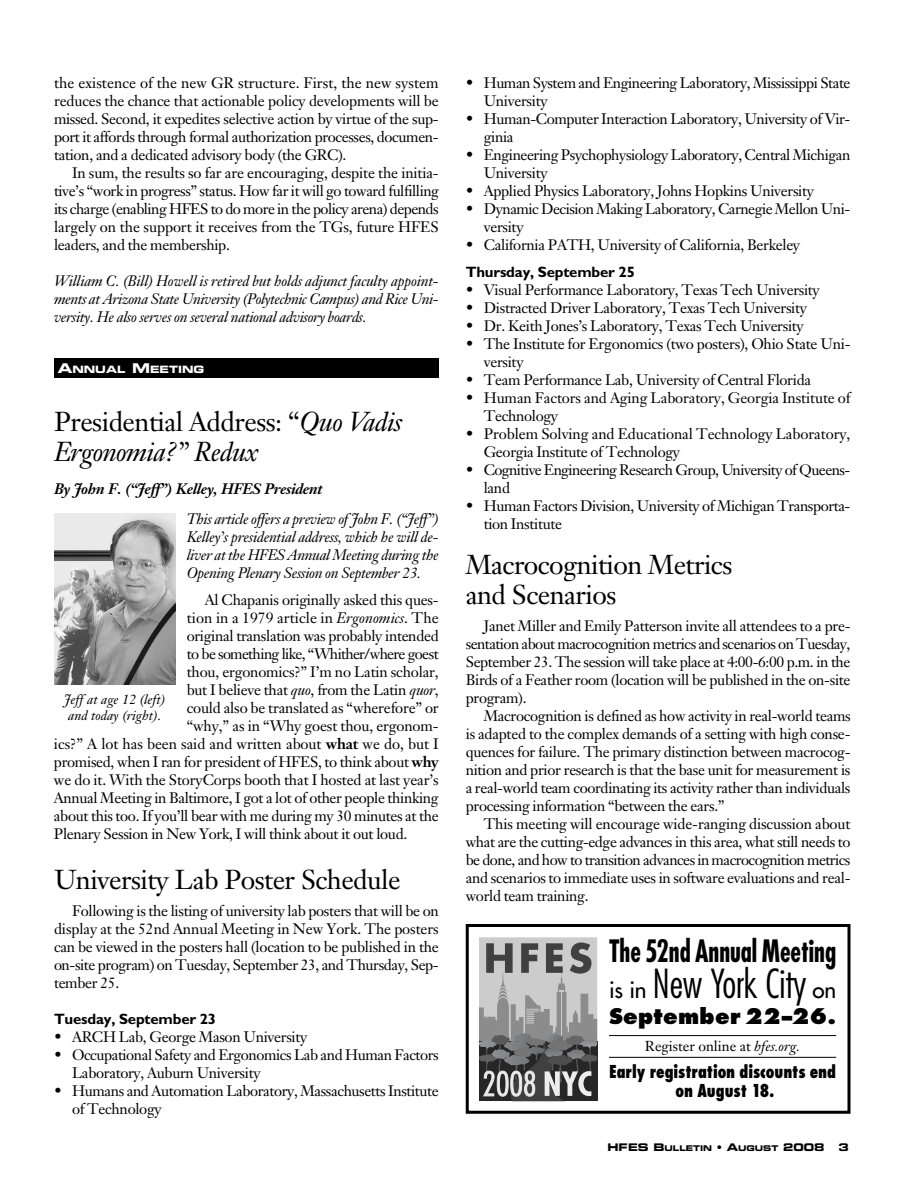
<style>
.page{position:relative;width:918px;height:1188px;background:#fff}
.page>*{position:absolute;margin:0;border:0;box-sizing:border-box;transform-origin:0 0}
.t1{font:300 condensed 39px "Futura";letter-spacing:-.005em;color:#000}
.t2{font:700 condensed 30px "Futura";color:#000;scale:.85 1}
.t3{font:27px/30px "Janson Text";letter-spacing:-.02em;color:#000}
.t4{font:italic 27px/30px "Janson Text";letter-spacing:-.02em;color:#000}
.t5{font:800 21px "Futura";letter-spacing:.015em;color:#000}
.t6{font:800 condensed 17.4px/19.5px "Futura";letter-spacing:-.005em;color:#000;text-align:center;scale:.91 1}
.t7{font:15px/18px "Janson Text";letter-spacing:-.02em;color:#000}
.t8{font:italic 15px/18px "Janson Text";letter-spacing:-.02em;color:#000;text-align:justify}
.t9{font:700 15px "Gill Sans";letter-spacing:-.01em;color:#000}
.t10{font:italic 700 15px "Janson Text";letter-spacing:-.02em;color:#000}
.t11{font:15px "Janson Text";letter-spacing:.005em;color:#000}
.t12{font:14.25px "Janson Text";color:#000}
.t13{font:italic 13.5px/16.5px "Janson Text";color:#000;text-align:center}
.t14{font:10.5px "Eurostile Bold Extended Two";color:#000}
.t15{font:10.2px "Eurostile Bold Extended Two";color:#fff}
.t16{font:7.8px "Eurostile Bold Extended Two";color:#000}
.s1{font-size:13.5px}
.s2{font-style:normal}
.s3{font-style:italic}
.s4{font-weight:700}
.s5{font-weight:400;font-stretch:normal;font-size:22.5px}
.s6{font-size:10.5px}
</style>
<div class="page">
<div style="left:54px;top:358px;width:385px;height:20px;background:#000"></div>
<img style="left:54px;top:514px;width:122px;height:171px">
<div style="left:479px;top:937px;width:118px;height:105px;background:#ccc"></div>
<svg style="left:479px;top:943px;width:118px;height:158px"></svg>
<div style="left:466px;top:924px;width:384px;height:190px;border:3px solid #000"></div>
<hr style="left:609px;top:1035px;width:227px;height:1px;background:#000">
<hr style="left:609px;top:1057px;width:227px;height:1px;background:#000">
<p class="t7" style="left:54px;top:75px;width:386px;text-align:justify">the existence of the new GR structure. First, the new system reduces the chance that actionable policy developments will be missed. Second, it expedites selective action by virtue of the sup&shy;port it affords through formal authorization processes, documen&shy;tation, and a dedicated advisory body (the GRC).</p>
<p class="t7" style="left:54px;top:165px;width:387px;text-align:justify;text-indent:18px">In sum, the results so far are encouraging, despite the initia&shy;tive’s “work in progress” status. How far it will go toward fulfilling its charge (enabling HFES to do more in the policy arena) depends largely on the support it receives from the TGs, future HFES leaders, and the membership.</p>
<p class="t8" style="left:54px;top:273px;width:386px">William C. (Bill) Howell is retired but holds adjunct faculty appoint&shy;ments at Arizona State University (Polytechnic Campus) and Rice Uni&shy;versity. He also serves on several national advisory boards.</p>
<p class="t15" style="left:58px;top:366px;width:148px"><span class="s1">A</span>NNUAL <span class="s1">M</span>EETING</p>
<h3 class="t4" style="left:54px;top:410px;width:350px"><span class="s2">Presidential Address: “</span>Quo Vadis<br>Ergonomia?” Redux</h3>
<p class="t10" style="left:54px;top:484px;width:270px">By John F. (“Jeff”) Kelley, HFES President</p>
<p class="t8" style="left:187px;top:512px;width:253px">This article offers a preview of John F. (“Jeff”)<br>Kelley’s presidential address, which he will de&shy;liver at the HFES Annual Meeting during the Opening Plenary Session on September 23.</p>
<p class="t7" style="left:205px;top:593px;width:235px">Al Chapanis originally asked this ques-</p>
<p class="t11" style="left:187px;top:612px;width:253px">tion in a 1979 article in <span class="s3">Ergonomics</span>. The</p>
<p class="t7" style="left:187px;top:629px;width:253px">original translation was probably intended</p>
<p class="t7" style="left:187px;top:647px;width:254px">to be something like, “Whither/where goest</p>
<p class="t7" style="left:187px;top:665px;width:253px">thou, ergonomics?” I’m no Latin scholar,</p>
<p class="t7" style="left:187px;top:683px;width:254px">but I believe that <span class="s3">quo</span>, from the Latin <span class="s3">quor</span>,</p>
<p class="t7" style="left:187px;top:701px;width:253px">could also be translated as “wherefore” or</p>
<p class="t7" style="left:187px;top:719px;width:253px">“why,” as in “Why goest thou, ergonom-</p>
<p class="t7" style="left:54px;top:737px;width:386px">ics?” A lot has been said and written about <span class="s4">what</span> we do, but I</p>
<p class="t7" style="left:54px;top:755px;width:386px">promised, when I ran for president of HFES, to think about <span class="s4">why</span></p>
<p class="t7" style="left:54px;top:773px;width:386px">we do it. With the StoryCorps booth that I hosted at last year’s</p>
<p class="t7" style="left:54px;top:791px;width:386px">Annual Meeting in Baltimore, I got a lot of other people thinking</p>
<p class="t7" style="left:54px;top:809px;width:386px">about this too. If you’ll bear with me during my 30 minutes at the</p>
<p class="t7" style="left:54px;top:827px;width:355px">Plenary Session in New York, I will think about it out loud.</p>
<h3 class="t3" style="left:54px;top:867px;width:348px">University Lab Poster Schedule</h3>
<p class="t7" style="left:54px;top:903px;width:386px;text-align:justify;text-indent:18px">Following is the listing of university lab posters that will be on display at the 52nd Annual Meeting in New York. The posters can be viewed in the posters hall (location to be published in the on-site program) on Tuesday, September 23, and Thursday, Sep&shy;tember 25.</p>
<p class="t9" style="left:54px;top:1014px;width:164px">Tuesday, September 23</p>
<p class="t7" style="left:54px;top:1029px;width:255px">• ARCH Lab, George Mason University</p>
<p class="t7" style="left:72px;top:1047px;width:368px;text-indent:-18px">• Occupational Safety and Ergonomics Lab and Human Factors<br>Laboratory, Auburn University</p>
<p class="t7" style="left:72px;top:1083px;width:368px;text-indent:-18px">• Humans and Automation Laboratory, Massachusetts Institute of Technology</p>
<p class="t13" style="left:64px;top:692px;width:103px">Jeff at age 12 (left) and today (right).</p>
<p class="t7" style="left:484px;top:75px;width:368px;text-indent:-18px">• Human System and Engineering Laboratory, Mississippi State<br>University</p>
<p class="t7" style="left:484px;top:111px;width:368px;text-indent:-18px">• Human-Computer Interaction Laboratory, University of Vir&shy;ginia</p>
<p class="t7" style="left:484px;top:147px;width:368px;text-indent:-18px">• Engineering Psychophysiology Laboratory, Central Michigan<br>University</p>
<p class="t7" style="left:466px;top:183px;width:350px">• Applied Physics Laboratory, Johns Hopkins University</p>
<p class="t7" style="left:484px;top:201px;width:368px;text-indent:-18px">• Dynamic Decision Making Laboratory, Carnegie Mellon Uni&shy;versity</p>
<p class="t7" style="left:466px;top:237px;width:336px">• California PATH, University of California, Berkeley</p>
<p class="t9" style="left:466px;top:267px;width:171px">Thursday, September 25</p>
<p class="t7" style="left:466px;top:282px;width:356px">• Visual Performance Laboratory, Texas Tech University</p>
<p class="t7" style="left:466px;top:300px;width:343px">• Distracted Driver Laboratory, Texas Tech University</p>
<p class="t7" style="left:466px;top:318px;width:340px">• Dr. Keith Jones’s Laboratory, Texas Tech University</p>
<p class="t7" style="left:484px;top:336px;width:368px;text-indent:-18px">• The Institute for Ergonomics (two posters), Ohio State Uni&shy;versity</p>
<p class="t7" style="left:466px;top:372px;width:347px">• Team Performance Lab, University of Central Florida</p>
<p class="t7" style="left:484px;top:390px;width:368px;text-indent:-18px">• Human Factors and Aging Laboratory, Georgia Institute of<br>Technology</p>
<p class="t7" style="left:484px;top:426px;width:368px;text-indent:-18px">• Problem Solving and Educational Technology Laboratory,<br>Georgia Institute of Technology</p>
<p class="t7" style="left:484px;top:462px;width:368px;text-indent:-18px">• Cognitive Engineering Research Group, University of Queens&shy;land</p>
<p class="t7" style="left:484px;top:498px;width:368px;text-indent:-18px">• Human Factors Division, University of Michigan Transporta&shy;tion Institute</p>
<h3 class="t3" style="left:466px;top:552px;width:268px">Macrocognition Metrics and Scenarios</h3>
<p class="t7" style="left:466px;top:618px;width:386px;text-align:justify;text-indent:18px">Janet Miller and Emily Patterson invite all attendees to a pre&shy;sentation about macrocognition metrics and scenarios on Tuesday, September 23. The session will take place at 4:00-6:00 p.m. in the Birds of a Feather room (location will be published in the on-site program).</p>
<p class="t7" style="left:466px;top:708px;width:387px;text-align:justify;text-indent:18px">Macrocognition is defined as how activity in real-world teams is adapted to the complex demands of a setting with high conse&shy;quences for failure. The primary distinction between macrocog&shy;nition and prior research is that the base unit for measurement is a real-world team coordinating its activity rather than individuals processing information “between the ears.”</p>
<p class="t7" style="left:466px;top:816px;width:386px;text-align:justify;text-indent:18px">This meeting will encourage wide-ranging discussion about what are the cutting-edge advances in this area, what still needs to be done, and how to transition advances in macrocognition metrics and scenarios to immediate uses in software evaluations and real&shy;world team training.</p>
<h2 class="t2" style="left:609px;top:938px;width:269px">The 52nd Annual Meeting</h2>
<h1 class="t1" style="left:609px;top:967px;width:229px"><span class="s5">is in</span> New York City <span class="s5">on</span></h1>
<h3 class="t5" style="left:609px;top:1007px;width:229px">September 22–26.</h3>
<p class="t12" style="left:645px;top:1040px;width:157px">Register online at <span class="s3">hfes.org.</span></p>
<p class="t6" style="left:609px;top:1063px;width:251px">Early registration discounts end on August 18.</p>
<p class="t16" style="left:608px;top:1146px;width:219px"><span class="s6">HFES B</span>ULLETIN <span class="s6">• A</span>UGUST <span class="s6">2008</span></p>
<p class="t14" style="left:839px;top:1144px;width:12px">3</p>
</div>
